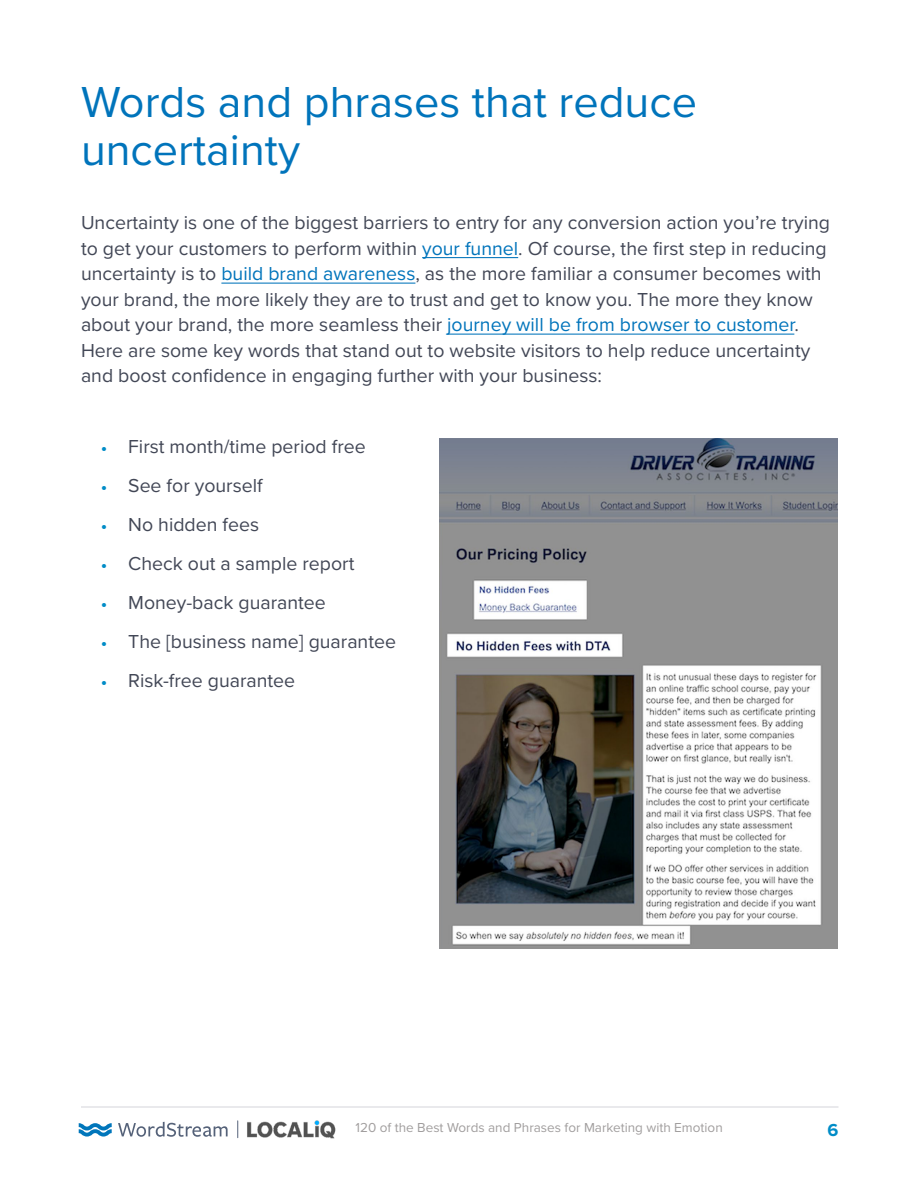
<style>
.page{position:relative;width:918px;height:1188px;background:#fff}
.page>*{position:absolute;margin:0;border:0;box-sizing:border-box;transform-origin:0 0}
.t1{font:45px/48px "Proxima Nova";color:#0074bb}
.t2{font:19.5px/25.5px "Proxima Nova";color:#424756}
.t3{font:700 18px "Proxima Nova";color:#008cc7}
.t4{font:13.5px "Proxima Nova";color:#a19e9e}
.s1{color:#0074bb}
.s2{font-family:"Proxima Nova Extrabld";font-size:16.5px;color:#008cc7}
</style>
<div class="page">
<hr style="left:81px;top:1106px;width:757px;height:2px;background:#e2e3e7">
<svg style="left:79px;top:1123px;width:33px;height:14px"></svg>
<svg style="left:118px;top:1122px;width:110px;height:15px"></svg>
<svg style="left:237px;top:1121px;width:1px;height:17px"></svg>
<img style="left:247px;top:1120px;width:89px;height:19px">
<hr style="left:422px;top:257px;width:96px;height:1px;background:#0074bb">
<hr style="left:221px;top:283px;width:194px;height:1px;background:#0074bb">
<hr style="left:447px;top:334px;width:347px;height:1px;background:#0074bb">
<img style="left:439px;top:438px;width:398px;height:510px">
<h1 class="t1" style="left:81px;top:76px;width:618px">Words and phrases that reduce uncertainty</h1>
<p class="t2" style="left:81px;top:209px;width:751px">Uncertainty is one of the biggest barriers to entry for any conversion action you’re trying to get your customers to perform within <span class="s1">your funnel</span>. Of course, the first step in reducing uncertainty is to <span class="s1">build brand awareness</span>, as the more familiar a consumer becomes with your brand, the more likely they are to trust and get to know you. The more they know about your brand, the more seamless their <span class="s1">journey will be from browser to customer</span>.<br>Here are some key words that stand out to website visitors to help reduce uncertainty and boost confidence in engaging further with your business:</p>
<p class="t2" style="left:101px;top:433px;width:266px"><span class="s2">•</span> First month/time period free</p>
<p class="t2" style="left:101px;top:472px;width:163px"><span class="s2">•</span> See for yourself</p>
<p class="t2" style="left:101px;top:511px;width:159px"><span class="s2">•</span> No hidden fees</p>
<p class="t2" style="left:101px;top:550px;width:255px"><span class="s2">•</span> Check out a sample report</p>
<p class="t2" style="left:101px;top:589px;width:226px"><span class="s2">•</span> Money-back guarantee</p>
<p class="t2" style="left:101px;top:628px;width:296px"><span class="s2">•</span> The [business name] guarantee</p>
<p class="t2" style="left:101px;top:667px;width:195px"><span class="s2">•</span> Risk-free guarantee</p>
<p class="t4" style="left:356px;top:1118px;width:369px">120 of the Best Words and Phrases for Marketing with Emotion</p>
<p class="t3" style="left:828px;top:1117px;width:12px">6</p>
</div>
